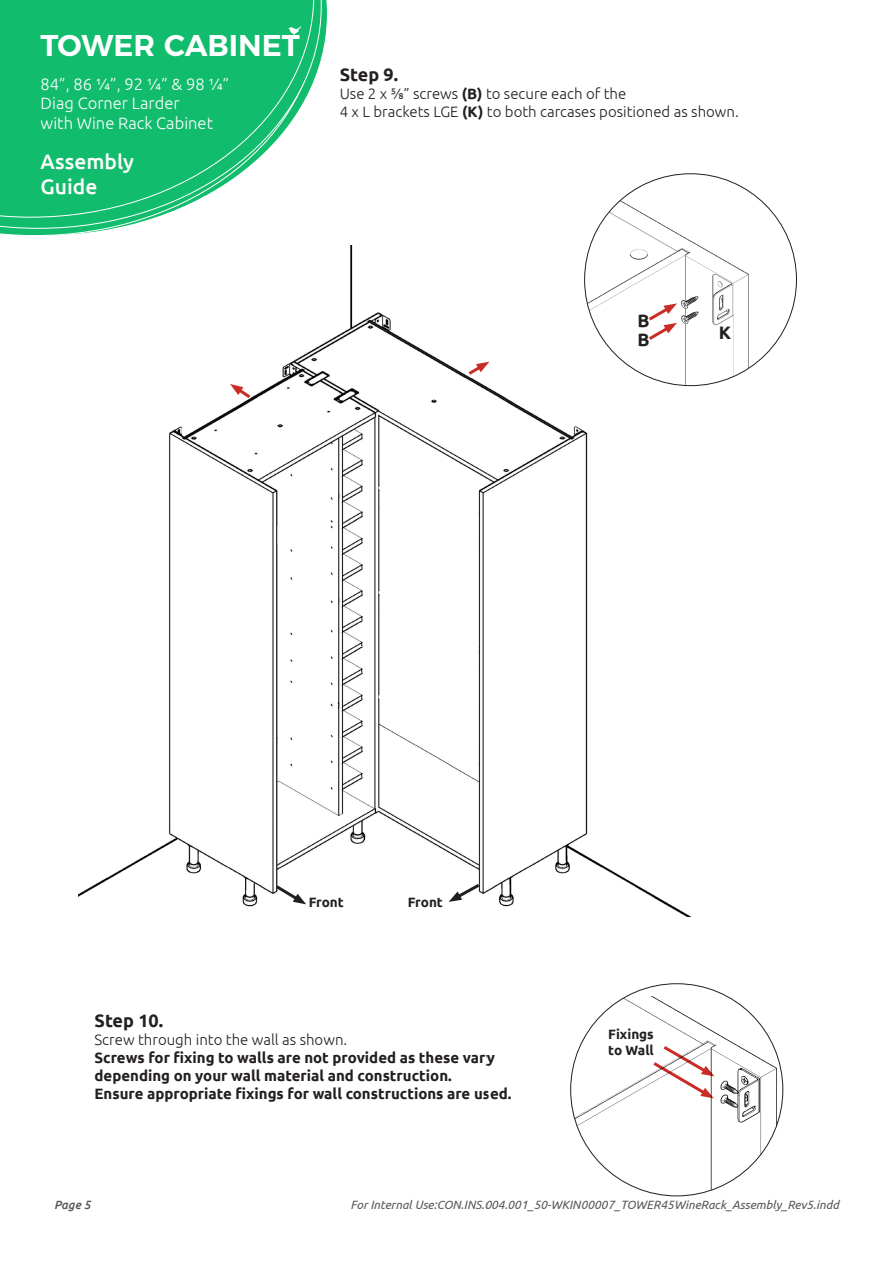
<style>
.page{position:relative;width:893px;height:1263px;background:#fff}
.page>*{position:absolute;margin:0;border:0;box-sizing:border-box;transform-origin:0 0}
.t1{font:600 30px "Montserrat";color:#fff}
.t2{font:500 21px/25.2px "Ubuntu";color:#fff}
.t3{font:700 18px "Ubuntu";color:#231f20}
.t4{font:300 16.5px/19.8px "Ubuntu";color:#fff}
.t5{font:700 15px/18px "Ubuntu";color:#231f20}
.t6{font:300 15px "Ubuntu";color:#231f20}
.t7{font:700 13.5px "Ubuntu";color:#231f20}
.t8{font:italic 12px "Ubuntu";color:#57585a}
.t9{font:italic 500 12px "Ubuntu";color:#57585a}
.s1{font-weight:700}
</style>
<div class="page">
<svg style="left:0;top:229px;width:113px;height:7px"></svg>
<svg style="left:0;top:0;width:322px;height:229px"></svg>
<svg style="left:0;top:0;width:314px;height:217px;background:#2dc47e"></svg>
<svg style="left:288px;top:26px;width:14px;height:10px"></svg>
<img style="left:79px;top:246px;width:617px;height:670px">
<img style="left:585px;top:184px;width:211px;height:202px">
<svg style="left:645px;top:303px;width:32px;height:40px"></svg>
<svg style="left:273px;top:882px;width:33px;height:22px"></svg>
<svg style="left:465px;top:362px;width:24px;height:16px"></svg>
<svg style="left:230px;top:384px;width:24px;height:17px"></svg>
<svg style="left:449px;top:881px;width:34px;height:21px"></svg>
<img style="left:571px;top:996px;width:212px;height:200px">
<h1 class="t1" style="left:41px;top:21px;width:261px">TOWER CABINET</h1>
<p class="t4" style="left:41px;top:73px;width:190px">84”, 86 1/4”, 92 1/4” &amp; 98 1/4”<br>Diag Corner Larder<br>with Wine Rack Cabinet</p>
<h2 class="t2" style="left:41px;top:148px;width:95px">Assembly<br>Guide</h2>
<p class="t3" style="left:340px;top:64px;width:60px">Step 9.</p>
<p class="t6" style="left:340px;top:85px;width:288px">Use 2 x 5/8” screws <span class="s1">(B)</span> to secure each of the</p>
<p class="t6" style="left:340px;top:103px;width:401px">4 x L brackets LGE <span class="s1">(K)</span> to both carcases positioned as shown.</p>
<p class="t3" style="left:638px;top:309px;width:14px">B</p>
<p class="t3" style="left:638px;top:329px;width:14px">B</p>
<p class="t3" style="left:719px;top:322px;width:14px">K</p>
<p class="t7" style="left:309px;top:894px;width:37px">Front</p>
<p class="t7" style="left:408px;top:894px;width:37px">Front</p>
<p class="t3" style="left:95px;top:1010px;width:70px">Step 10.</p>
<p class="t6" style="left:95px;top:1031px;width:254px">Screw through into the wall as shown.</p>
<p class="t5" style="left:95px;top:1049px;width:401px">Screws for fixing to walls are not provided as these vary depending on your wall material and construction.</p>
<p class="t5" style="left:95px;top:1085px;width:419px">Ensure appropriate fixings for wall constructions are used.</p>
<p class="t7" style="left:608px;top:1026px;width:47px">Fixings</p>
<p class="t7" style="left:608px;top:1042px;width:47px">to Wall</p>
<p class="t9" style="left:54px;top:1197px;width:38px">Page 5</p>
<p class="t8" style="left:350px;top:1197px;width:490px">For Internal Use:CON.INS.004.001_50-WKIN00007_TOWER45WineRack_Assembly_Rev5.indd</p>
</div>
